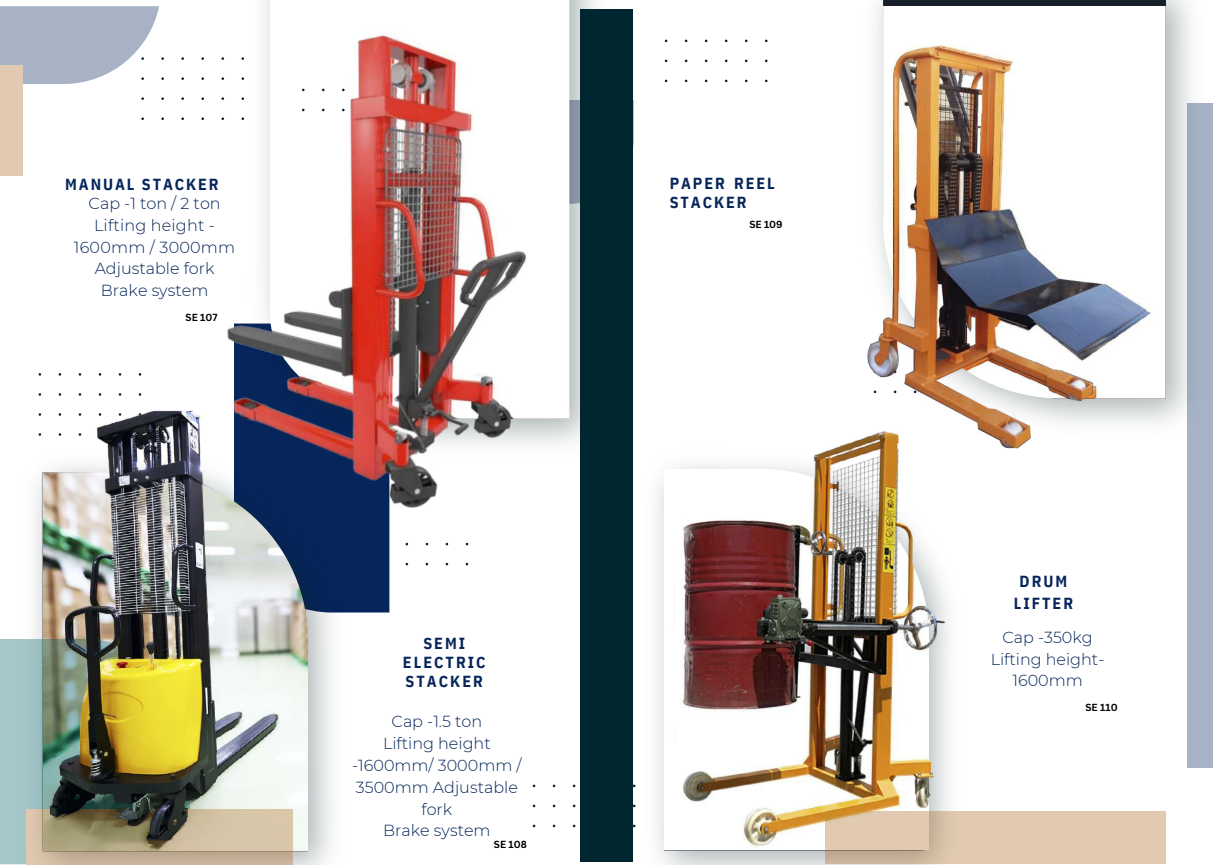
<style>
.page{position:relative;width:1213px;height:865px;background:#fff}
.page>*{position:absolute;margin:0;border:0;box-sizing:border-box;transform-origin:0 0}
.t1{font:300 16px/21.8px "Montserrat";color:#06255b;text-align:center}
.t2{font:700 16px/18.8px "IBM Plex Sans Cond";letter-spacing:.12em;color:#06255b;text-align:center}
.t3{font:700 10px "Canva Sans";color:#000}
</style>
<div class="page">
<svg style="left:369px;top:559px;width:20px;height:53px"></svg>
<div style="left:0;top:66px;width:23px;height:110px;background:#e2cab2"></div>
<svg style="left:26px;top:853px;width:266px;height:11px;background:#c5b098"></svg>
<div style="left:825px;top:811px;width:340px;height:53px;background:#e2cab2"></div>
<div style="left:1187px;top:103px;width:26px;height:664px;background:#a8b2c5"></div>
<svg style="left:0;top:6px;width:89px;height:78px;background:#acb3c4"></svg>
<img style="left:89px;top:0;width:545px;height:559px">
<img style="left:0;top:397px;width:369px;height:456px">
<img style="left:867px;top:0;width:285px;height:430px">
<img style="left:633px;top:404px;width:411px;height:458px">
<div style="left:580px;top:10px;width:53px;height:852px;background:#002630"></div>
<p class="t2" style="left:65px;top:174px;width:155px">MANUAL STACKER</p>
<p class="t1" style="left:74px;top:192px;width:163px">Cap -1 ton / 2 ton<br>Lifting height -<br>1600mm / 3000mm<br>Adjustable fork<br>Brake system</p>
<p class="t3" style="left:186px;top:310px;width:33px">SE 107</p>
<h1 class="t2" style="left:403px;top:633px;width:84px">SEMI<br>ELECTRIC<br>STACKER</h1>
<p class="t1" style="left:352px;top:711px;width:171px">Cap -1.5 ton<br>Lifting height -1600mm/ 3000mm /<br>3500mm Adjustable fork<br>Brake system</p>
<p class="t3" style="left:494px;top:837px;width:34px">SE 108</p>
<h1 class="t2" style="left:670px;top:173px;width:107px;text-align:left">PAPER REEL<br>STACKER</h1>
<p class="t3" style="left:749px;top:217px;width:35px">SE 109</p>
<h2 class="t2" style="left:1014px;top:570px;width:61px;line-height:21.8px">DRUM<br>LIFTER</h2>
<p class="t1" style="left:990px;top:626px;width:115px">Cap -350kg<br>Lifting height-<br>1600mm</p>
<p class="t3" style="left:1085px;top:700px;width:34px">SE 110</p>
</div>
